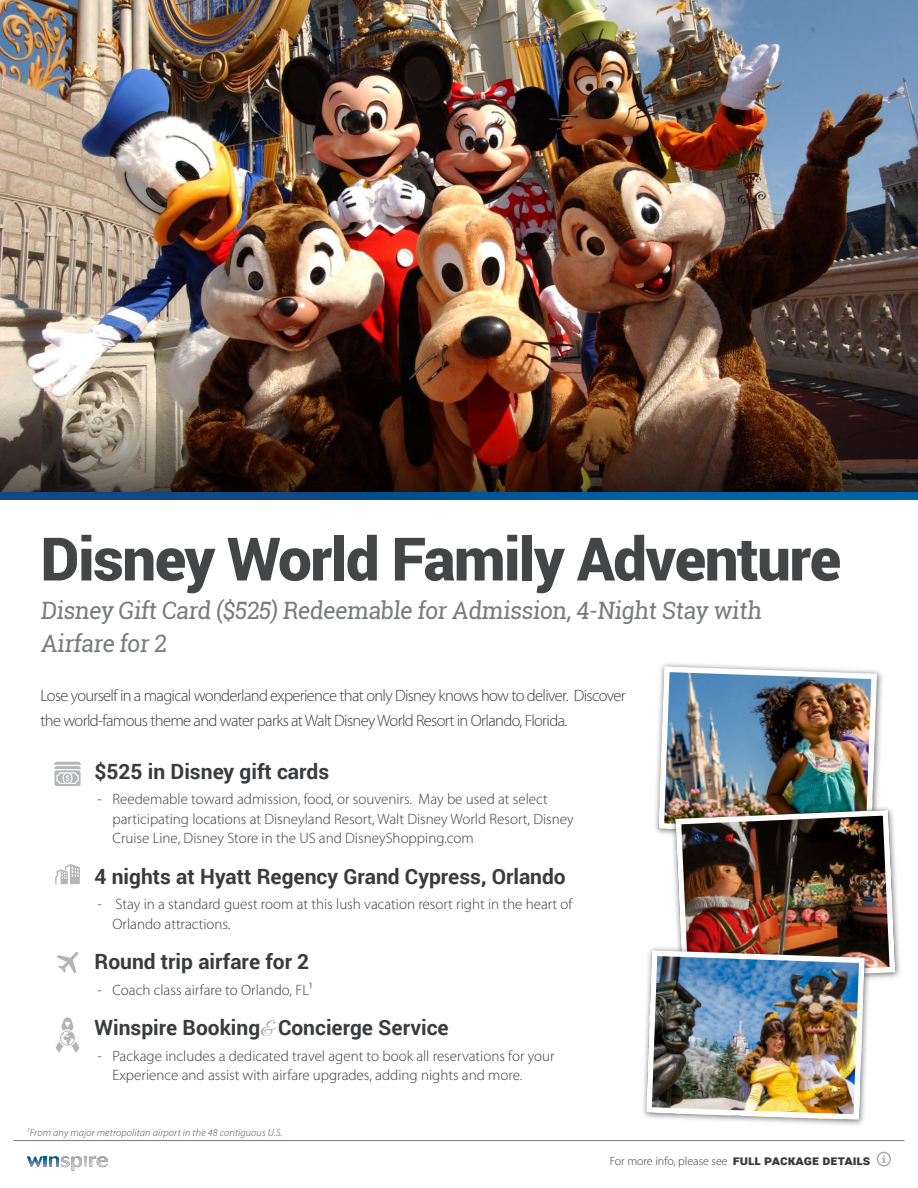
<style>
.page{position:relative;width:918px;height:1188px;background:#fff}
.page>*{position:absolute;margin:0;border:0;box-sizing:border-box;transform-origin:0 0}
.t1{font:900 60px "Roboto";letter-spacing:-.025em;color:#444546}
.MAIN_SUBHEADER{font:24px/33px "Roboto Slab";color:#797b7c;scale:.96 1}
.Main_Bullet{font:700 21px "Roboto";color:#3a3b3d}
.SubBullet{font:300 16.5px/25.5px "Myriad Pro";letter-spacing:-.04em;color:#3a3b3d}
.t2{font:300 15px/19.5px "Myriad Pro";color:#3a3b3d}
.t3{font:300 12px "Myriad Pro";color:#3a3b3d}
.t4{font:italic 300 10.5px "Myriad Pro";letter-spacing:.01em;color:#4b4c4e}
.s1{font-family:"Great Vibes";font-weight:400;color:#a4a5a6}
.s2{font-family:"Roboto";font-weight:900;font-size:13.5px}
</style>
<div class="page">
<hr style="left:14px;top:1140px;width:890px;height:1px;background:#797b7c">
<svg style="left:877px;top:1152px;width:14px;height:14px"></svg>
<svg style="left:27px;top:1156px;width:81px;height:15px"></svg>
<img style="left:0;top:0;width:918px;height:374px">
<img style="left:0;top:374px;width:918px;height:119px">
<svg style="left:0;top:493px;width:918px;height:7px;background:#065494"></svg>
<svg style="left:54px;top:762px;width:27px;height:24px"></svg>
<svg style="left:55px;top:864px;width:25px;height:20px"></svg>
<svg style="left:57px;top:952px;width:21px;height:22px"></svg>
<svg style="left:56px;top:1017px;width:24px;height:36px"></svg>
<div style="left:641px;top:945px;width:230px;height:182px;background:#231f20;opacity:.6"></div>
<img style="left:643px;top:664px;width:255px;height:459px">
<p class="t1" style="left:40px;top:517px;width:802px">Disney World Family Adventure</p>
<p class="MAIN_SUBHEADER" style="left:40px;top:594px;width:756px">Disney Gift Card ($525) Redeemable for Admission, 4-Night Stay with<br>Airfare for 2</p>
<p class="SubBullet" style="left:40px;top:682px;width:587px">Lose yourself in a magical wonderland experience that only Disney knows how to deliver. Discover the world-famous theme and water parks at Walt Disney World Resort in Orlando, Florida.</p>
<p class="Main_Bullet" style="left:94px;top:756px;width:236px">$525 in Disney gift cards</p>
<p class="t2" style="left:112px;top:789px;width:463px;text-indent:-15px">- Reedemable toward admission, food, or souvenirs. May be used at select participating locations at Disneyland Resort, Walt Disney World Resort, Disney<br>Cruise Line, Disney Store in the US and DisneyShopping.com</p>
<p class="Main_Bullet" style="left:94px;top:861px;width:473px">4 nights at Hyatt Regency Grand Cypress, Orlando</p>
<p class="t2" style="left:112px;top:894px;width:461px;text-indent:-15px">- Stay in a standard guest room at this lush vacation resort right in the heart of<br>Orlando attractions.</p>
<p class="Main_Bullet" style="left:94px;top:947px;width:216px">Round trip airfare for 2</p>
<p class="t2" style="left:98px;top:980px;width:216px">- Coach class airfare to Orlando, FL¹</p>
<p class="Main_Bullet" style="left:94px;top:1013px;width:356px">Winspire Booking<span class="s1">&amp;</span> Concierge Service</p>
<p class="t2" style="left:112px;top:1046px;width:444px;text-indent:-15px">- Package includes a dedicated travel agent to book all reservations for your<br>Experience and assist with airfare upgrades, adding nights and more.</p>
<p class="t4" style="left:27px;top:1126px;width:257px"><sup>1</sup>From any major metropolitan airport in the 48 contiguous U.S.</p>
<p class="t3" style="left:610px;top:1154px;width:262px">For more info, please see <span class="s2">full package Details</span></p>
</div>
